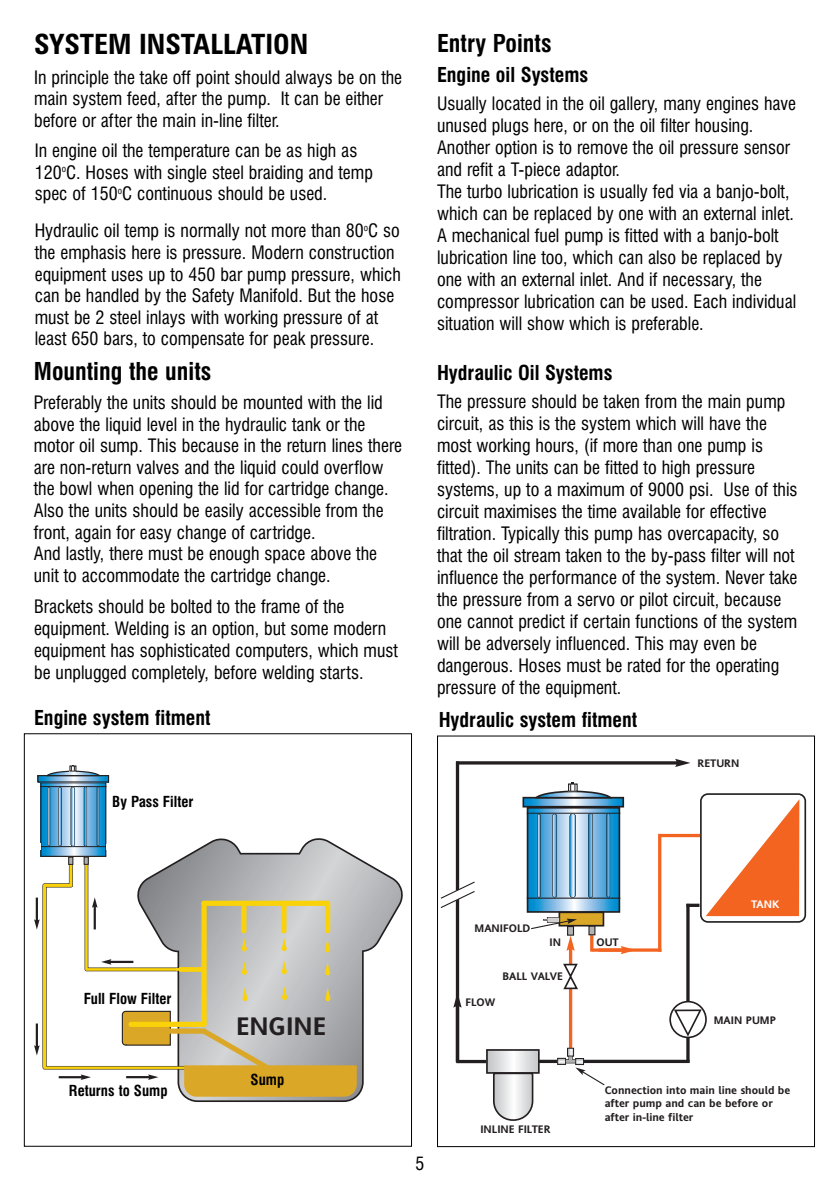
<style>
.page{position:relative;width:840px;height:1191px;background:#fff}
.page>*{position:absolute;margin:0;border:0;box-sizing:border-box;transform-origin:0 0}
.t1{font:700 condensed 28px "Zurich BT";color:#000}
.t2{font:25.6px "Invensys Andale Bold+EQHXXU";color:#231f20}
.t3{font:700 condensed 24px "Swiss 721 BT";color:#000}
.t4{font:700 condensed 20px "Swiss 721 BT";color:#000}
.t5{font:condensed 18px/22px "Swiss 721 BT";color:#000}
.t6{font:700 condensed 14.8px "Swiss 721 BT";color:#000}
.t7{font:11px/13.2px "Invensys Andale Bold+QPDMMS";color:#231f20}
.t8{font:11px "Invensys Andale Bold+QPDMMS";color:#fff}
</style>
<div class="page">
<svg style="left:42px;top:784px;width:62px;height:70px;background:#6fb4dd"></svg>
<div style="left:40px;top:782px;width:66px;height:74px;border:1px solid #231f20"></div>
<svg style="left:39px;top:777px;width:68px;height:3px"></svg>
<hr style="left:40px;top:846px;width:66px;height:1px;background:#231f20">
<svg style="left:46px;top:765px;width:55px;height:11px"></svg>
<hr style="left:40px;top:786px;width:66px;height:1px;background:#231f20">
<div style="left:48px;top:787px;width:2px;height:59px;border:1px solid #231f20"></div>
<div style="left:58px;top:787px;width:4px;height:59px;border:1px solid #231f20;border-radius:2px"></div>
<hr style="left:71px;top:787px;width:4px;height:59px;background:#a7cbeb;border-radius:2px">
<div style="left:70px;top:786px;width:5px;height:60px;border:1px solid #231f20;border-radius:2px"></div>
<div style="left:84px;top:786px;width:3px;height:60px;border:1px solid #231f20;border-radius:2px"></div>
<div style="left:97px;top:786px;width:2px;height:60px;border:1px solid #231f20"></div>
<svg style="left:183px;top:838px;width:220px;height:264px"></svg>
<div style="left:32px;top:843px;width:9px;height:6px;background:#fff"></div>
<svg style="left:34px;top:856px;width:322px;height:240px"></svg>
<svg style="left:539px;top:1059px;width:150px;height:4px"></svg>
<hr style="left:456px;top:761px;width:221px;height:3px;background:#231f20">
<svg style="left:674px;top:759px;width:16px;height:8px"></svg>
<svg style="left:456px;top:1059px;width:30px;height:4px"></svg>
<hr style="left:686px;top:904px;width:3px;height:158px;background:#231f20">
<svg style="left:455px;top:761px;width:4px;height:231px"></svg>
<svg style="left:455px;top:1007px;width:4px;height:55px"></svg>
<svg style="left:453px;top:992px;width:8px;height:15px"></svg>
<svg style="left:589px;top:935px;width:4px;height:16px"></svg>
<svg style="left:568px;top:950px;width:4px;height:13px"></svg>
<svg style="left:568px;top:989px;width:4px;height:59px"></svg>
<svg style="left:529px;top:810px;width:88px;height:99px;background:#6eb1da"></svg>
<div style="left:526px;top:807px;width:94px;height:105px;border:2px solid #231f20"></div>
<svg style="left:525px;top:800px;width:95px;height:4px"></svg>
<div style="left:522px;top:797px;width:101px;height:10px;border:2px solid #231f20"></div>
<hr style="left:526px;top:897px;width:94px;height:1px;background:#231f20">
<svg style="left:534px;top:782px;width:77px;height:16px"></svg>
<hr style="left:526px;top:813px;width:94px;height:1px;background:#231f20">
<div style="left:537px;top:813px;width:3px;height:84px;border:1px solid #231f20;border-radius:2px"></div>
<div style="left:552px;top:813px;width:4px;height:84px;border:1px solid #231f20;border-radius:2px"></div>
<svg style="left:569px;top:813px;width:6px;height:84px"></svg>
<div style="left:569px;top:813px;width:6px;height:84px;border:1px solid #231f20;border-radius:3px"></div>
<hr style="left:588px;top:813px;width:4px;height:84px;background:#1999d6;border-radius:2px">
<div style="left:587px;top:813px;width:5px;height:85px;border:1px solid #231f20;border-radius:2px"></div>
<div style="left:606px;top:813px;width:4px;height:84px;border:1px solid #231f20;border-radius:2px"></div>
<div style="left:559px;top:912px;width:44px;height:13px;background:#dba726"></div>
<div style="left:558px;top:911px;width:46px;height:15px;border:2px solid #231f20"></div>
<div style="left:588px;top:926px;width:6px;height:8px;background:#b3b3b3"></div>
<div style="left:588px;top:925px;width:7px;height:10px;border:1px solid #231f20"></div>
<svg style="left:699px;top:793px;width:106px;height:129px"></svg>
<svg style="left:669px;top:1000px;width:37px;height:38px"></svg>
<svg style="left:563px;top:963px;width:14px;height:26px"></svg>
<svg style="left:658px;top:837px;width:3px;height:111px"></svg>
<hr style="left:592px;top:948px;width:31px;height:3px;background:#f36421">
<svg style="left:620px;top:946px;width:15px;height:8px"></svg>
<hr style="left:598px;top:948px;width:63px;height:3px;background:#f36421">
<hr style="left:658px;top:834px;width:41px;height:3px;background:#f36421">
<svg style="left:686px;top:903px;width:13px;height:4px"></svg>
<svg style="left:489px;top:1052px;width:47px;height:18px"></svg>
<div style="left:486px;top:1049px;width:53px;height:24px;border:2px solid #231f20"></div>
<svg style="left:492px;top:1072px;width:41px;height:48px"></svg>
<svg style="left:440px;top:880px;width:35px;height:29px"></svg>
<svg style="left:557px;top:1048px;width:48px;height:38px"></svg>
<svg style="left:531px;top:917px;width:45px;height:33px"></svg>
<div style="left:437px;top:735px;width:377px;height:412px;border:1px solid #000"></div>
<h1 class="t1" style="left:34px;top:34px;width:276px">SYSTEM INSTALLATION</h1>
<p class="t5" style="left:34px;top:68px;width:369px">In principle the take off point should always be on the main system feed, after the pump. It can be either before or after the main in-line filter.</p>
<p class="t5" style="left:35px;top:141px;width:339px">In engine oil the temperature can be as high as<br>120<sup>o</sup>C. Hoses with single steel braiding and temp spec of 150<sup>o</sup>C continuous should be used.</p>
<p class="t5" style="left:35px;top:221px;width:367px">Hydraulic oil temp is normally not more than 80<sup>o</sup>C so the emphasis here is pressure. Modern construction equipment uses up to 450 bar pump pressure, which can be handled by the Safety Manifold. But the hose must be 2 steel inlays with working pressure of at least 650 bars, to compensate for peak pressure.</p>
<h3 class="t3" style="left:34px;top:362px;width:179px">Mounting the units</h3>
<p class="t5" style="left:34px;top:393px;width:369px">Preferably the units should be mounted with the lid above the liquid level in the hydraulic tank or the motor oil sump. This because in the return lines there are non-return valves and the liquid could overflow the bowl when opening the lid for cartridge change.<br>Also the units should be easily accessible from the front, again for easy change of cartridge.<br>And lastly, there must be enough space above the unit to accommodate the cartridge change.</p>
<p class="t5" style="left:34px;top:596px;width:365px">Brackets should be bolted to the frame of the equipment. Welding is an option, but some modern equipment has sophisticated computers, which must be unplugged completely, before welding starts.</p>
<h3 class="t3" style="left:437px;top:34px;width:116px">Entry Points</h3>
<p class="t4" style="left:437px;top:67px;width:153px">Engine oil Systems</p>
<p class="t5" style="left:437px;top:94px;width:360px">Usually located in the oil gallery, many engines have unused plugs here, or on the oil filter housing.<br>Another option is to remove the oil pressure sensor and refit a T-piece adaptor.<br>The turbo lubrication is usually fed via a banjo-bolt, which can be replaced by one with an external inlet.<br>A mechanical fuel pump is fitted with a banjo-bolt lubrication line too, which can also be replaced by one with an external inlet. And if necessary, the compressor lubrication can be used. Each individual situation will show which is preferable.</p>
<p class="t4" style="left:437px;top:365px;width:177px">Hydraulic Oil Systems</p>
<p class="t5" style="left:437px;top:392px;width:362px">The pressure should be taken from the main pump circuit, as this is the system which will have the most working hours, (if more than one pump is fitted). The units can be fitted to high pressure systems, up to a maximum of 9000 psi. Use of this circuit maximises the time available for effective filtration. Typically this pump has overcapacity, so that the oil stream taken to the by-pass filter will not influence the performance of the system. Never take the pressure from a servo or pilot circuit, because one cannot predict if certain functions of the system will be adversely influenced. This may even be dangerous. Hoses must be rated for the operating pressure of the equipment.</p>
<p class="t4" style="left:34px;top:710px;width:178px">Engine system fitment</p>
<p class="t4" style="left:438px;top:712px;width:200px">Hydraulic system fitment</p>
<p class="t6" style="left:112px;top:795px;width:83px">By Pass Filter</p>
<p class="t6" style="left:84px;top:992px;width:89px">Full Flow Filter</p>
<h2 class="t2" style="left:236px;top:1016px;width:91px">ENGINE</h2>
<p class="t7" style="left:474px;top:922px;width:57px">MANIFOLD</p>
<p class="t7" style="left:549px;top:936px;width:13px">IN</p>
<p class="t7" style="left:596px;top:936px;width:24px">OUT</p>
<p class="t7" style="left:465px;top:996px;width:31px">FLOW</p>
<p class="t7" style="left:502px;top:970px;width:62px">BALL VALVE</p>
<p class="t7" style="left:697px;top:757px;width:43px">RETURN</p>
<p class="t8" style="left:750px;top:900px;width:30px">TANK</p>
<p class="t7" style="left:713px;top:1014px;width:64px">MAIN PUMP</p>
<p class="t6" style="left:69px;top:1085px;width:100px">Returns to Sump</p>
<p class="t6" style="left:250px;top:1074px;width:35px">Sump</p>
<p class="t5" style="left:415px;top:1153px;width:10px">5</p>
<p class="t7" style="left:480px;top:1123px;width:72px">INLINE FILTER</p>
<p class="t7" style="left:604px;top:1084px;width:187px">Connection into main line should be after pump and can be before or after in-line filter</p>
</div>
